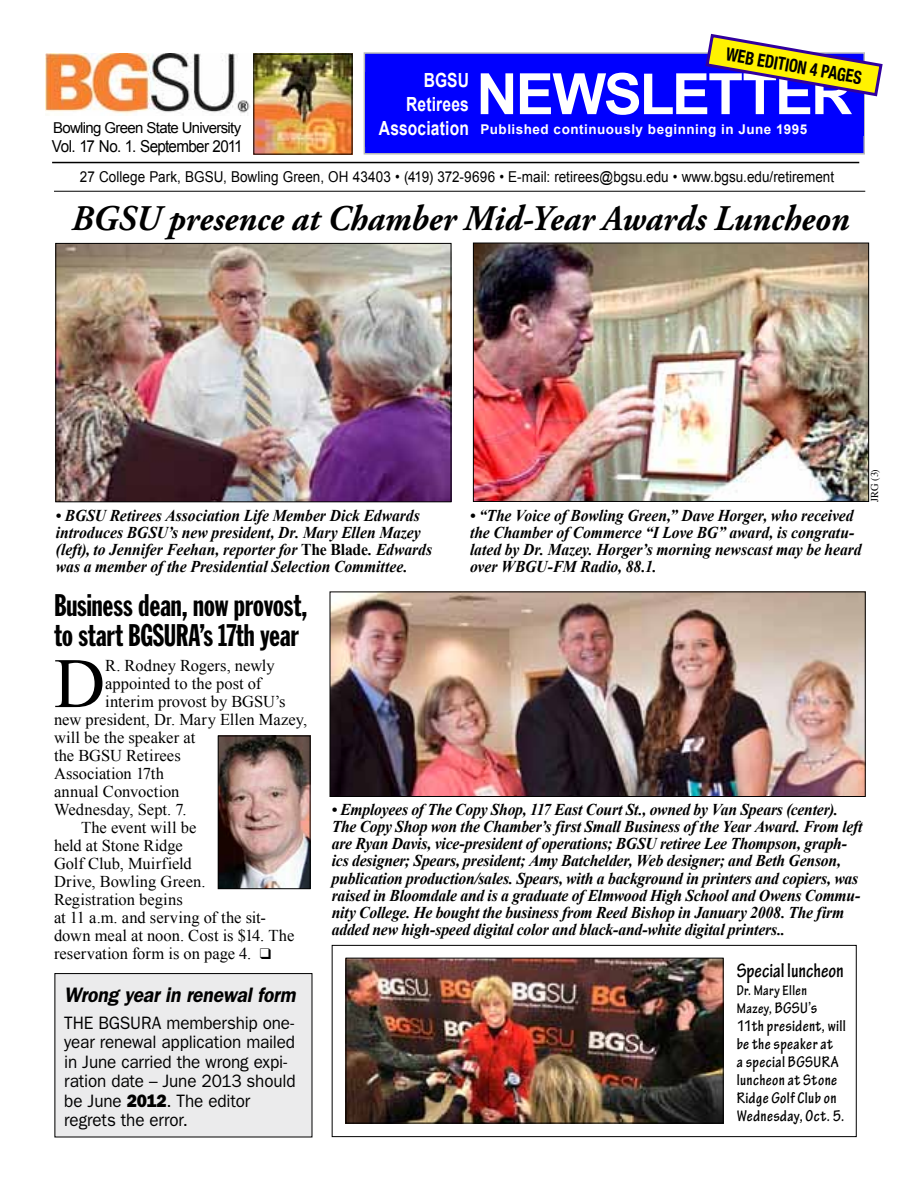
<style>
.page{position:relative;width:918px;height:1188px;background:#fff}
.page>*{position:absolute;margin:0;border:0;box-sizing:border-box;transform-origin:0 0}
.t1{font:70.8px "Times New Roman";color:#000}
.t2{font:700 57px "Arial";letter-spacing:-.035em;color:#fff}
.t3{font:italic 700 36px "Adobe Garamond Pro";color:#000;scale:.95 1}
.t4{font:30.75px/30px "Franklin Gothic Extra Cond";letter-spacing:-.005em;color:#000}
.t5{font:italic 600 21px "Franklin Gothic";letter-spacing:-.005em;color:#000;scale:.91 1}
.t6{font:700 condensed 21px "Tekton Pro";color:#000;scale:.95 1}
.t7{font:700 19.5px "Arial";letter-spacing:.01em;color:#fff;scale:.8 1}
.t8{font:18px/19.5px "Franklin Gothic";letter-spacing:-.01em;color:#000;scale:.95 1}
.t9{font:700 condensed 18px "Helvetica Neue";color:#000;scale:.88 1}
.t10{font:italic 700 16.5px/17.2px "Times New Roman";letter-spacing:-.01em;color:#000;scale:.95 1}
.t11{font:16.5px/18px "Times New Roman";color:#000}
.t12{font:700 condensed 16.5px/18px "Tekton Pro";letter-spacing:.025em;color:#000}
.t13{font:16.5px "Arial";letter-spacing:-.04em;color:#000;scale:.92 1}
.t14{font:15px "Arial";color:#000;scale:.9 1}
.t15{font:15px "Arial";letter-spacing:-.045em;color:#000}
.t16{font:700 condensed 15px/18px "Tekton Pro";letter-spacing:.03em;color:#000}
.t17{font:700 13.5px "Arial";letter-spacing:.035em;color:#fff}
.t18{font:10.5px "Times";color:#000}
.s1{font-style:normal}
.s2{font-weight:800}
.s3{font-size:16.5px}
</style>
<div class="page">
<svg style="left:331px;top:945px;width:526px;height:192px"></svg>
<div style="left:364px;top:52px;width:501px;height:103px;background:#00f;border:2px solid #b6b8ba"></div>
<hr style="left:52px;top:162px;width:807px;height:1px;background:#000">
<hr style="left:54px;top:191px;width:811px;height:1px;background:#000">
<div style="left:365px;top:72px;width:104px;height:75px;background:#00f"></div>
<img style="left:45px;top:54px;width:205px;height:61px">
<img style="left:255px;top:56px;width:95px;height:97px">
<div style="left:253px;top:54px;width:99px;height:101px;border:1px solid #000"></div>
<div style="left:476px;top:73px;width:387px;height:63px;background:#00f"></div>
<svg style="left:704px;top:33px;width:179px;height:65px"></svg>
<div style="left:55px;top:974px;width:257px;height:163px;background:#ebebec"></div>
<div style="left:55px;top:973px;width:257px;height:164px;border:1px solid #000"></div>
<img style="left:57px;top:245px;width:392px;height:255px">
<div style="left:55px;top:243px;width:396px;height:259px;border:1px solid #000"></div>
<img style="left:475px;top:245px;width:392px;height:255px">
<div style="left:473px;top:243px;width:396px;height:259px;border:1px solid #000"></div>
<img style="left:332px;top:594px;width:532px;height:201px">
<div style="left:330px;top:592px;width:536px;height:205px;border:1px solid #000"></div>
<img style="left:348px;top:960px;width:374px;height:162px">
<div style="left:346px;top:958px;width:378px;height:166px;border:1px solid #000"></div>
<img style="left:220px;top:738px;width:88px;height:149px">
<div style="left:218px;top:736px;width:92px;height:153px;border:1px solid #000"></div>
<p class="t15" style="left:53px;top:118px;width:190px">Bowling Green State University</p>
<p class="t13" style="left:52px;top:136px;width:209px">Vol. 17 No. 1. September 2011</p>
<p class="t7" style="left:424px;top:67px;width:58px">BGSU</p>
<p class="t7" style="left:406px;top:91px;width:80px">Retirees</p>
<p class="t7" style="left:379px;top:115px;width:114px">Association</p>
<p class="t9" style="left:728px;top:43px;width:158px;rotate:10deg">WEB EDITION 4 PAGES</p>
<p class="t2" style="left:476px;top:57px;width:377px">NEWSLETTER</p>
<p class="t17" style="left:481px;top:120px;width:328px">Published continuously beginning in June 1995</p>
<p class="t14" style="left:80px;top:167px;width:839px">27 College Park, BGSU, Bowling Green, OH 43403 • (419) 372-9696 • E-mail: retirees@bgsu.edu • www.bgsu.edu/retirement</p>
<p class="t3" style="left:72px;top:198px;width:820px">BGSU presence at Chamber Mid-Year Awards Luncheon</p>
<p class="t10" style="left:56px;top:506px;width:398px">• BGSU Retirees Association Life Member Dick Edwards introduces BGSU’s new president, Dr. Mary Ellen Mazey (left), to Jennifer Feehan, reporter for <span class="s1">The Blade</span>. Edwards was a member of the Presidential Selection Committee.</p>
<p class="t10" style="left:470px;top:506px;width:414px">• “The Voice of Bowling Green,” Dave Horger, who received the Chamber of Commerce “I Love BG” award, is congratu&shy;lated by Dr. Mazey. Horger’s morning newscast may be heard over WBGU-FM Radio, 88.1.</p>
<p class="t18" style="left:865px;top:502px;width:35px;rotate:-90deg">JRG (3)</p>
<p class="t4" style="left:54px;top:590px;width:255px">Business dean, now provost, to start BGSURA’s 17th year</p>
<p class="t1" style="left:54px;top:642px;width:53px">D</p>
<p class="t11" style="left:105px;top:656px;width:171px">R. Rodney Rogers, newly</p>
<p class="t11" style="left:105px;top:674px;width:158px">appointed to the post of</p>
<p class="t11" style="left:105px;top:692px;width:182px">interim provost by BGSU’s</p>
<p class="t11" style="left:54px;top:710px;width:255px">new president, Dr. Mary Ellen Mazey,</p>
<p class="t11" style="left:54px;top:728px;width:143px">will be the speaker at</p>
<p class="t11" style="left:54px;top:746px;width:128px">the BGSU Retirees</p>
<p class="t11" style="left:54px;top:764px;width:111px">Association 17th</p>
<p class="t11" style="left:54px;top:782px;width:127px">annual Convoction</p>
<p class="t11" style="left:54px;top:800px;width:134px">Wednesday, Sept. 7.</p>
<p class="t11" style="left:54px;top:818px;width:242px;text-indent:27px">The event will be<br>held at Stone Ridge<br>Golf Club, Muirfield<br>Drive, Bowling Green.<br>Registration begins<br>at 11 a.m. and serving of the sit&shy;down meal at noon. Cost is $14. The reservation form is on page 4. ❑</p>
<p class="t5" style="left:64px;top:982px;width:255px">Wrong year in renewal form</p>
<p class="t8" style="left:64px;top:1012px;width:245px">THE BGSURA membership one&shy;year renewal application mailed in June carried the wrong expi&shy;ration date – June 2013 should be June <span class="s2">2012</span>. The editor regrets the error.</p>
<p class="t10" style="left:332px;top:800px;width:560px">• Employees of The Copy Shop, 117 East Court St., owned by Van Spears (center).<br>The Copy Shop won the Chamber’s first Small Business of the Year Award. From left are Ryan Davis, vice-president of operations; BGSU retiree Lee Thompson, graph&shy;ics designer; Spears, president; Amy Batchelder, Web designer; and Beth Genson, publication production/sales. Spears, with a background in printers and copiers, was raised in Bloomdale and is a graduate of Elmwood High School and Owens Commu&shy;nity College. He bought the business from Reed Bishop in January 2008. The firm added new high-speed digital color and black-and-white digital printers..</p>
<p class="t6" style="left:737px;top:958px;width:114px">Special luncheon</p>
<p class="t16" style="left:737px;top:982px;width:82px">Dr. Mary Ellen<br>Mazey, <span class="s3">BGSU’s</span></p>
<p class="t12" style="left:737px;top:1017px;width:111px">11th president, will be the speaker at<br>a special BGSURA luncheon at Stone<br>Ridge Golf Club on<br>Wednesday, Oct. 5.</p>
</div>
